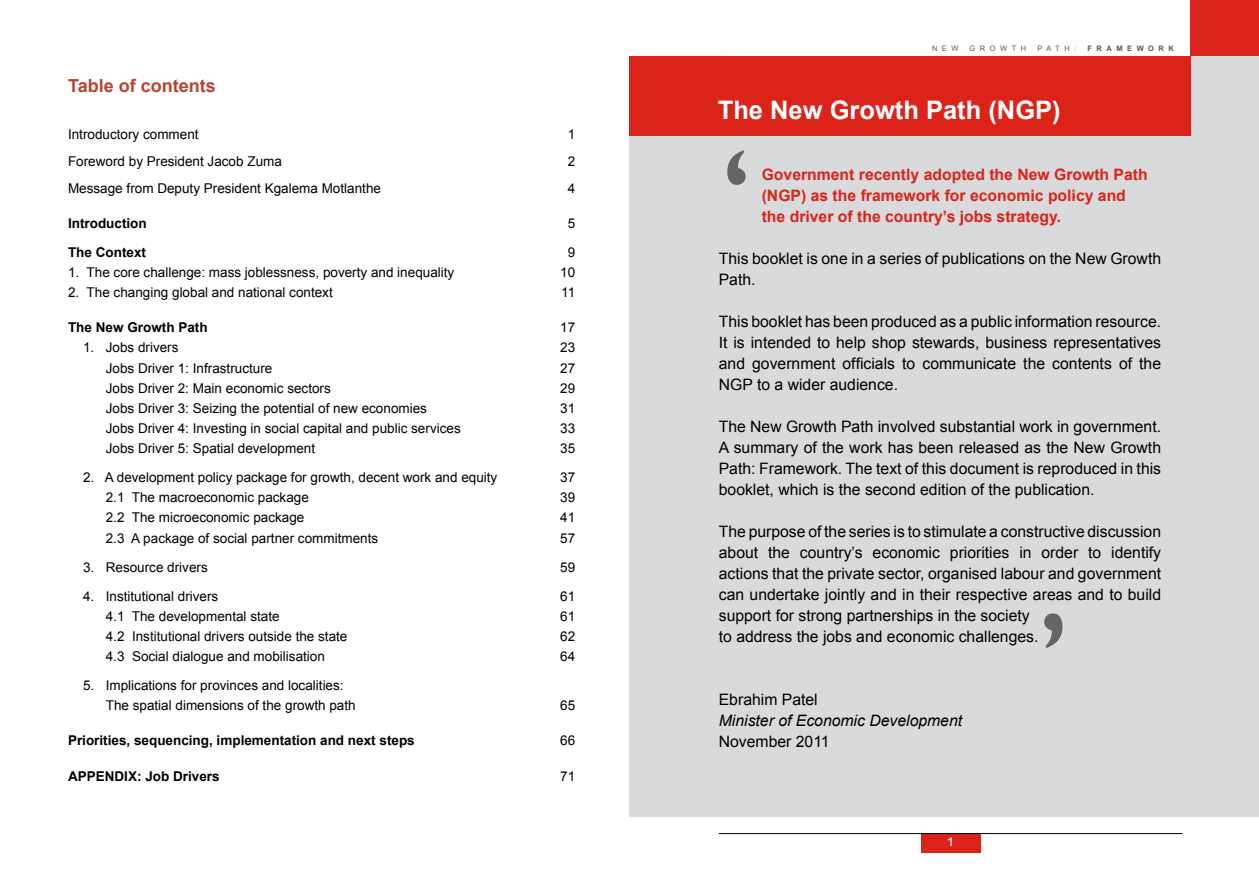
<style>
.page{position:relative;width:1259px;height:893px;background:#fff}
.page>*{position:absolute;margin:0;border:0;box-sizing:border-box;transform-origin:0 0}
.t1{font:700 25.5px "Arial";color:#fff}
.t2{font:700 18px "Arial";color:#b9442e}
.t3{font:15.75px/21px "Arial";color:#000}
.t4{font:700 15.75px/21px "Arial";color:#dc231a}
.t5{font:italic 15.75px "Arial";color:#000}
.t6{font:13.5px/20.1px "Arial";color:#000}
.t7{font:700 13.5px "Arial";color:#000}
.t8{font:12px "Arial";color:#fff;scale:1.2 1}
.t9{font:7.5px "Arial";letter-spacing:.6em;color:#58585a}
.t10{font:700 7.5px "Arial";letter-spacing:.6em;color:#58585a}
.s1{font-family:"Times"}
</style>
<div class="page">
<div style="left:1191px;top:0;width:68px;height:55px;background:#dc231a"></div>
<div style="left:921px;top:833px;width:59px;height:20px;background:#dc231a"></div>
<hr style="left:719px;top:833px;width:463px;height:1px;background:#000">
<div style="left:629px;top:56px;width:630px;height:760px;background:#d9dadb"></div>
<div style="left:629px;top:56px;width:562px;height:80px;background:#dc231a"></div>
<svg style="left:727px;top:150px;width:18px;height:35px"></svg>
<svg style="left:1044px;top:613px;width:18px;height:35px"></svg>
<h2 class="t2" style="left:68px;top:73px;width:149px">Table of contents</h2>
<p class="t6" style="left:68px;top:124px;width:132px">Introductory comment</p>
<p class="t6" style="left:568px;top:124px;width:9px">1</p>
<p class="t6" style="left:68px;top:151px;width:215px">Foreword by President Jacob Zuma</p>
<p class="t6" style="left:568px;top:151px;width:9px">2</p>
<p class="t6" style="left:68px;top:178px;width:314px">Message from Deputy President Kgalema Motlanthe</p>
<p class="t6" style="left:568px;top:178px;width:9px">4</p>
<p class="t7" style="left:68px;top:214px;width:80px">Introduction</p>
<p class="t6" style="left:568px;top:213px;width:9px">5</p>
<p class="t7" style="left:68px;top:243px;width:80px">The Context</p>
<p class="t6" style="left:568px;top:242px;width:9px">9</p>
<p class="t6" style="left:68px;top:262px;width:388px">1. The core challenge: mass joblessness, poverty and inequality</p>
<p class="t6" style="left:560px;top:262px;width:17px">10</p>
<p class="t6" style="left:68px;top:283px;width:266px">2. The changing global and national context</p>
<p class="t6" style="left:561px;top:283px;width:16px">11</p>
<p class="t7" style="left:68px;top:319px;width:141px">The New Growth Path</p>
<p class="t6" style="left:560px;top:318px;width:17px">17</p>
<p class="t6" style="left:83px;top:338px;width:97px">1. Jobs drivers</p>
<p class="t6" style="left:560px;top:338px;width:17px">23</p>
<p class="t6" style="left:106px;top:358px;width:168px">Jobs Driver 1: Infrastructure</p>
<p class="t6" style="left:560px;top:358px;width:17px">27</p>
<p class="t6" style="left:106px;top:378px;width:227px">Jobs Driver 2: Main economic sectors</p>
<p class="t6" style="left:560px;top:378px;width:17px">29</p>
<p class="t6" style="left:106px;top:398px;width:323px">Jobs Driver 3: Seizing the potential of new economies</p>
<p class="t6" style="left:560px;top:398px;width:17px">31</p>
<p class="t6" style="left:106px;top:418px;width:356px">Jobs Driver 4: Investing in social capital and public services</p>
<p class="t6" style="left:560px;top:418px;width:17px">33</p>
<p class="t6" style="left:106px;top:438px;width:211px">Jobs Driver 5: Spatial development</p>
<p class="t6" style="left:560px;top:438px;width:17px">35</p>
<p class="t6" style="left:83px;top:467px;width:416px">2. A development policy package for growth, decent work and equity</p>
<p class="t6" style="left:560px;top:467px;width:17px">37</p>
<p class="t6" style="left:106px;top:488px;width:205px">2.1 The macroeconomic package</p>
<p class="t6" style="left:560px;top:488px;width:17px">39</p>
<p class="t6" style="left:106px;top:508px;width:200px">2.2 The microeconomic package</p>
<p class="t6" style="left:560px;top:508px;width:17px">41</p>
<p class="t6" style="left:106px;top:528px;width:274px">2.3 A package of social partner commitments</p>
<p class="t6" style="left:560px;top:528px;width:17px">57</p>
<p class="t6" style="left:83px;top:557px;width:126px">3. resource drivers</p>
<p class="t6" style="left:560px;top:557px;width:17px">59</p>
<p class="t6" style="left:83px;top:586px;width:137px">4. Institutional drivers</p>
<p class="t6" style="left:560px;top:586px;width:17px">61</p>
<p class="t6" style="left:106px;top:606px;width:175px">4.1 The developmental state</p>
<p class="t6" style="left:560px;top:606px;width:17px">61</p>
<p class="t6" style="left:106px;top:626px;width:243px">4.2 Institutional drivers outside the state</p>
<p class="t6" style="left:560px;top:626px;width:17px">62</p>
<p class="t6" style="left:106px;top:646px;width:221px">4.3 Social dialogue and mobilisation</p>
<p class="t6" style="left:560px;top:646px;width:17px">64</p>
<p class="t6" style="left:106px;top:675px;width:251px;text-indent:-23px">5. Implications for provinces and localities:<br>The spatial dimensions of the growth path</p>
<p class="t6" style="left:560px;top:696px;width:17px">65</p>
<p class="t7" style="left:68px;top:732px;width:348px">Priorities, sequencing, implementation and next steps</p>
<p class="t6" style="left:560px;top:731px;width:17px">66</p>
<p class="t7" style="left:68px;top:767px;width:153px">aPPeNDIX: Job Drivers</p>
<p class="t6" style="left:560px;top:766px;width:17px">71</p>
<p class="t9" style="left:932px;top:44px;width:28px">NEw</p>
<p class="t9" style="left:969px;top:44px;width:58px">GrowTh</p>
<p class="t9" style="left:1037px;top:44px;width:40px">PATh<span class="s1">:</span></p>
<p class="t10" style="left:1087px;top:44px;width:88px">framework</p>
<h1 class="t1" style="left:718px;top:93px;width:344px">The New Growth Path (NGP)</h1>
<p class="t4" style="left:761px;top:165px;width:387px">Government recently adopted the New Growth Path (NGP) as the framework for economic policy and the driver of the country’s jobs strategy.</p>
<p class="t3" style="left:719px;top:248px;width:444px">This booklet is one in a series of publications on the New Growth<br>Path.</p>
<p class="t3" style="left:719px;top:311px;width:444px;text-align:justify">This booklet has been produced as a public information resource.<br>It is intended to help shop stewards, business representatives and government officials to communicate the contents of the NGP to a wider audience.</p>
<p class="t3" style="left:719px;top:416px;width:444px;text-align:justify">The New Growth Path involved substantial work in government.<br>A summary of the work has been released as the New Growth Path: Framework. The text of this document is reproduced in this booklet, which is the second edition of the publication.</p>
<p class="t3" style="left:719px;top:521px;width:444px">The purpose of the series is to stimulate a constructive discussion about the country’s economic priorities in order to identify actions that the private sector, organised labour and government can undertake jointly and in their respective areas and to build support for strong partnerships in the society<br>to address the jobs and economic challenges.</p>
<p class="t3" style="left:719px;top:689px;width:100px">Ebrahim Patel</p>
<p class="t5" style="left:719px;top:710px;width:245px">Minister of Economic Development</p>
<p class="t3" style="left:719px;top:731px;width:112px">November 2011</p>
<p class="t8" style="left:946px;top:834px;width:8px">1</p>
</div>
